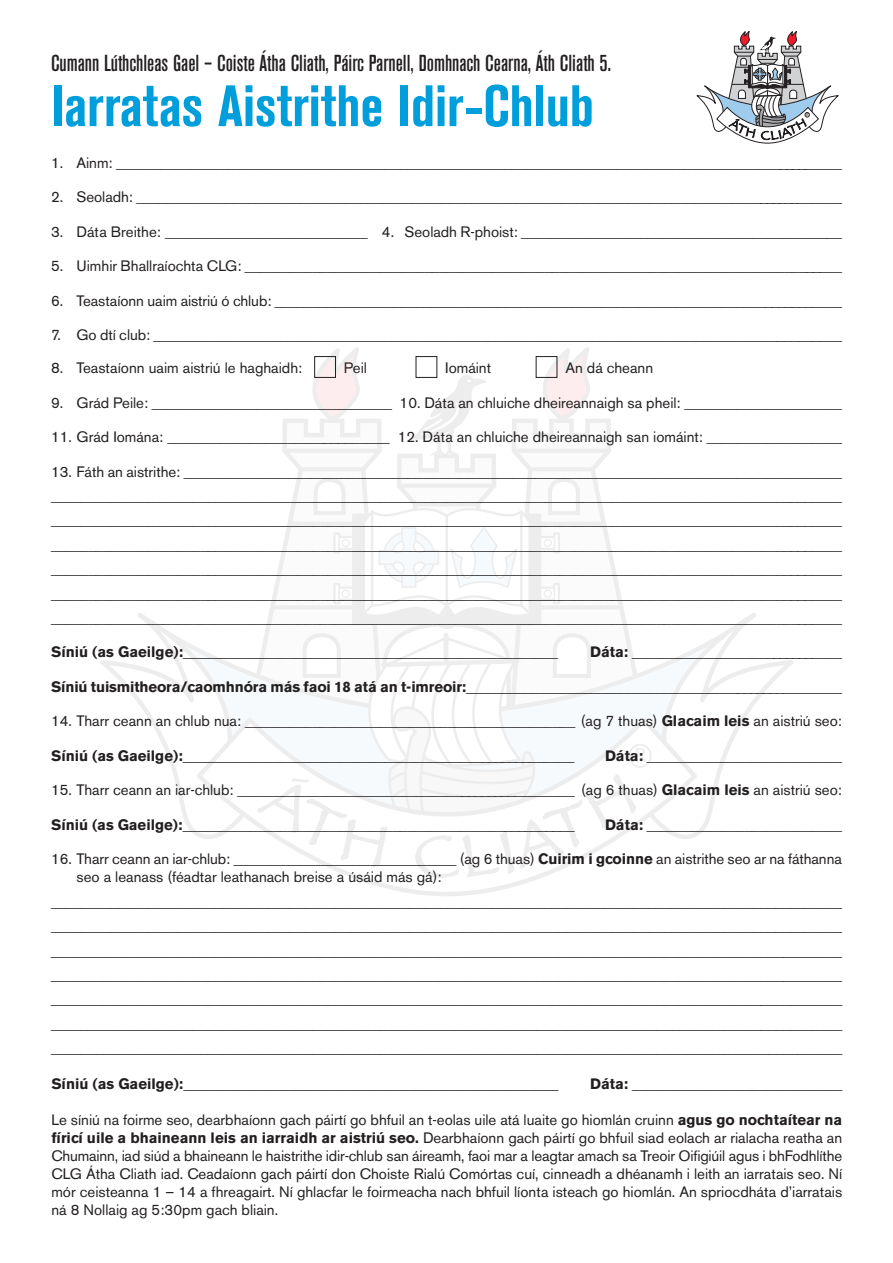
<style>
.page{position:relative;width:893px;height:1263px;background:#fff}
.page>*{position:absolute;margin:0;border:0;box-sizing:border-box;transform-origin:0 0}
.t1{font:700 condensed 57.75px "Akzidenz Grotesk BE";color:#009eda}
.t2{font:500 condensed 22.95px "Akzidenz Grotesk BE";color:#231f20}
.t3{font:15px/18px "Akzidenz Grotesk BE";color:#231f20}
.t4{font:700 15px/24.5px "Akzidenz Grotesk BE";color:#231f20;text-align:justify}
.s1{font-weight:700}
</style>
<div class="page">
<svg style="left:100px;top:347px;width:694px;height:547px"></svg>
<div style="left:314px;top:356px;width:22px;height:22px;border:1px solid #231f20"></div>
<div style="left:416px;top:356px;width:21px;height:22px;border:1px solid #231f20"></div>
<div style="left:536px;top:356px;width:21px;height:22px;border:1px solid #231f20"></div>
<svg style="left:696px;top:31px;width:143px;height:113px"></svg>
<h2 class="t2" style="left:51px;top:55px;width:561px">Cumann Lúthchleas Gael – Coiste Átha Cliath, Páirc Parnell, Domhnach Cearna, Áth Cliath 5.</h2>
<h1 class="t1" style="left:51px;top:85px;width:544px">Iarratas Aistrithe Idir-Chlub</h1>
<p class="t3" style="left:51px;top:155px;width:792px">1. Ainm: __________________________________________________________________________________________________</p>
<p class="t3" style="left:51px;top:189px;width:792px">2. Seoladh: ________________________________________________________________________________________________</p>
<p class="t3" style="left:51px;top:224px;width:792px">3. Dáta Breithe: ___________________________ 4. Seoladh R-phoist: ___________________________________________</p>
<p class="t3" style="left:51px;top:258px;width:792px">5. Uimhir Bhallraíochta CLG: ________________________________________________________________________________</p>
<p class="t3" style="left:51px;top:293px;width:792px">6. Teastaíonn uaim aistriú ó chlub: _____________________________________________________________________________</p>
<p class="t3" style="left:51px;top:327px;width:792px">7. Go dtí club: _____________________________________________________________________________________________</p>
<p class="t3" style="left:51px;top:360px;width:253px">8. Teastaíonn uaim aistriú le haghaidh:</p>
<p class="t3" style="left:344px;top:360px;width:25px">Peil</p>
<p class="t3" style="left:445px;top:360px;width:47px">Iomáint</p>
<p class="t3" style="left:565px;top:360px;width:89px">An dá cheann</p>
<p class="t3" style="left:51px;top:395px;width:792px">9. Grád Peile: ________________________________ 10. Dáta an chluiche dheireannaigh sa pheil: _____________________</p>
<p class="t3" style="left:51px;top:429px;width:792px">11. Grád Iomána: ______________________________ 12. Dáta an chluiche dheireannaigh san iomáint: __________________</p>
<p class="t3" style="left:51px;top:464px;width:792px">13. Fáth an aistrithe: ________________________________________________________________________________________</p>
<p class="t4" style="left:51px;top:485px;width:792px">__________________________________________________________________________________________________________ __________________________________________________________________________________________________________ __________________________________________________________________________________________________________ __________________________________________________________________________________________________________ __________________________________________________________________________________________________________ __________________________________________________________________________________________________________</p>
<p class="t4" style="left:51px;top:641px;width:509px">Síniú (as Gaeilge):__________________________________________________</p>
<p class="t4" style="left:590px;top:641px;width:253px">Dáta: _____________________________</p>
<p class="t4" style="left:51px;top:675px;width:792px">Síniú tuismitheora/caomhnóra más faoi 18 atá an t-imreoir:____________________________________________________</p>
<p class="t3" style="left:51px;top:714px;width:792px">14. Tharr ceann an chlub nua: ____________________________________________ (ag 7 thuas) <span class="s1">Glacaim leis</span> an aistriú seo:</p>
<p class="t4" style="left:51px;top:744px;width:525px">Síniú (as Gaeilge):_____________________________________________________</p>
<p class="t4" style="left:605px;top:744px;width:238px">Dáta: __________________________</p>
<p class="t3" style="left:51px;top:783px;width:792px">15. Tharr ceann an iar-chlub: ______________________________________________ (ag 6 thuas) <span class="s1">Glacaim leis</span> an aistriú seo:</p>
<p class="t4" style="left:51px;top:813px;width:525px">Síniú (as Gaeilge):_____________________________________________________</p>
<p class="t4" style="left:605px;top:813px;width:238px">Dáta: __________________________</p>
<p class="t3" style="left:77px;top:852px;width:767px;text-indent:-26px">16. Tharr ceann an iar-chlub: ______________________________ (ag 6 thuas) <span class="s1">Cuirim i gcoinne</span> an aistrithe seo ar na fáthanna seo a leanass (féadtar leathanach breise a úsáid más gá):</p>
<p class="t4" style="left:51px;top:890px;width:793px">__________________________________________________________________________________________________________ __________________________________________________________________________________________________________ __________________________________________________________________________________________________________ __________________________________________________________________________________________________________ __________________________________________________________________________________________________________ __________________________________________________________________________________________________________ __________________________________________________________________________________________________________</p>
<p class="t4" style="left:51px;top:1073px;width:509px">Síniú (as Gaeilge):__________________________________________________</p>
<p class="t4" style="left:590px;top:1073px;width:254px">Dáta: ____________________________</p>
<p class="t3" style="left:51px;top:1113px;width:792px;text-align:justify">Le síniú na foirme seo, dearbhaíonn gach páirtí go bhfuil an t-eolas uile atá luaite go hiomlán cruinn <span class="s1">agus go nochtaítear na fíricí uile a bhaineann leis an iarraidh ar aistriú seo.</span> Dearbhaíonn gach páirtí go bhfuil siad eolach ar rialacha reatha an Chumainn, iad siúd a bhaineann le haistrithe idir-chlub san áireamh, faoi mar a leagtar amach sa Treoir Oifigiúil agus i bhFodhlíthe CLG Átha Cliath iad. Ceadaíonn gach páirtí don Choiste Rialú Comórtas cuí, cinneadh a dhéanamh i leith an iarratais seo. Ní mór ceisteanna 1 – 14 a fhreagairt. Ní ghlacfar le foirmeacha nach bhfuil líonta isteach go hiomlán. An spriocdháta d’iarratais ná 8 Nollaig ag 5:30pm gach bliain.</p>
</div>
